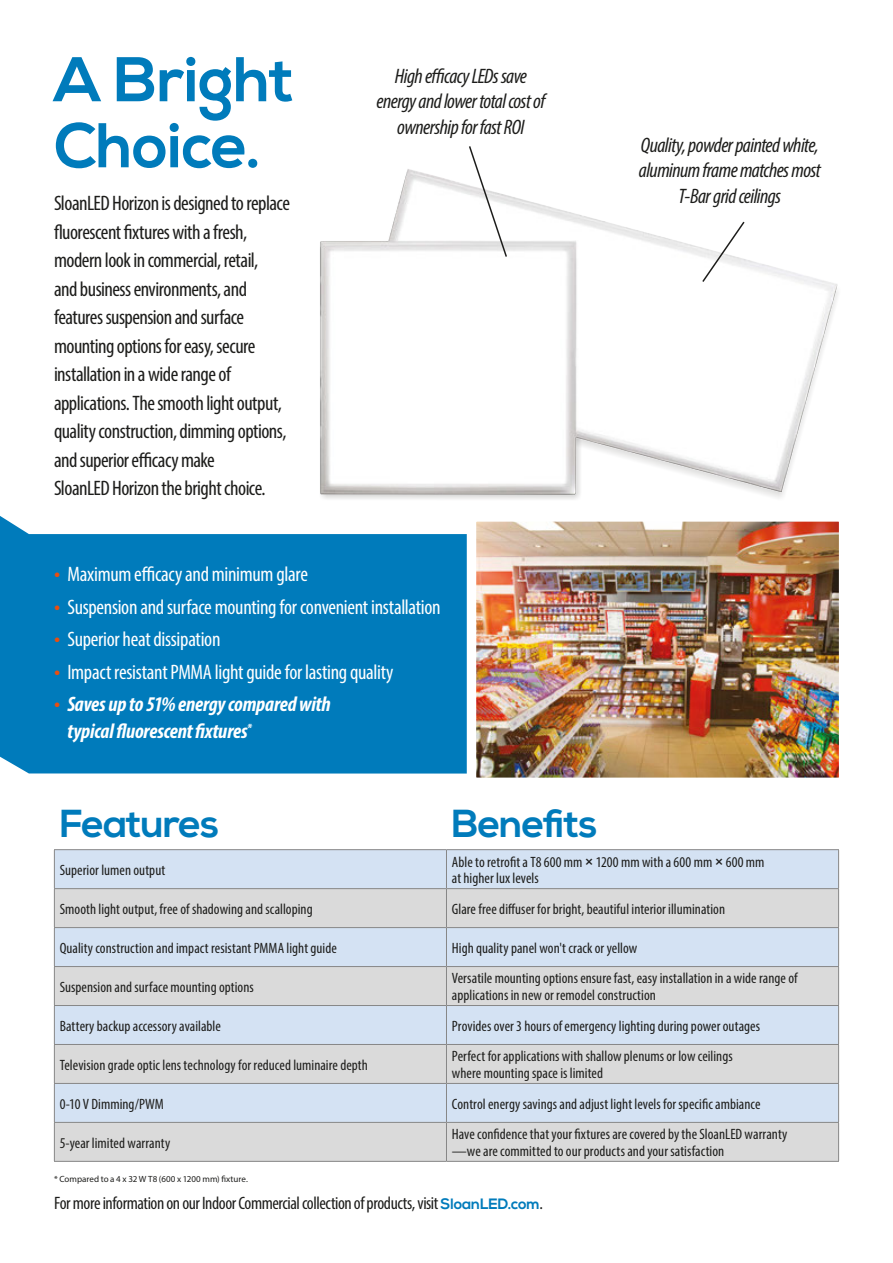
<style>
.page{position:relative;width:893px;height:1263px;background:#fff}
.page>*{position:absolute;margin:0;border:0;box-sizing:border-box;transform-origin:0 0}
.t1{font:700 63px/66px "Nexa";letter-spacing:-.005em;color:#007bbb}
.t2{font:700 39px "Nexa";letter-spacing:-.025em;color:#007bbb}
.t3{font:condensed 21px/28.5px "Myriad Pro";letter-spacing:-.025em;color:#1d1d1b}
.t4{font:condensed 21px "Myriad Pro";letter-spacing:-.015em;color:#fff}
.t5{font:italic condensed 21px/25.5px "Myriad Pro";letter-spacing:-.025em;color:#1d1d1b;text-align:center}
.t6{font:italic 700 condensed 21px/27px "Myriad Pro";letter-spacing:-.01em;color:#fff}
.t7{font:condensed 18px "Myriad Pro";letter-spacing:-.025em;color:#1d1d1b}
.t8{font:condensed 15px/16.5px "Myriad Pro";letter-spacing:.005em;color:#1d1d1b}
.t9{font:9px "Myriad Pro";color:#1d1d1b}
.s1{font-size:24px;color:#e94e0f}
.s2{font-weight:400;font-style:normal;font-size:24px;color:#e94e0f}
.s3{font-family:"Arial";font-stretch:normal}
.s4{font-family:"Nexa";font-weight:700;font-stretch:normal;font-size:15px;color:#007bbb}
</style>
<div class="page">
<img style="left:320px;top:169px;width:518px;height:331px">
<svg style="left:0;top:516px;width:462px;height:258px;background:#1284bf"></svg>
<div style="left:55px;top:850px;width:783px;height:38px;background:#d4e2f3"></div>
<svg style="left:55px;top:889px;width:783px;height:272px;background:#d7dde4"></svg>
<hr style="left:54px;top:850px;width:1px;height:38px;background:#878787">
<hr style="left:446px;top:850px;width:1px;height:38px;background:#878787">
<hr style="left:838px;top:850px;width:1px;height:38px;background:#878787">
<hr style="left:54px;top:888px;width:392px;height:1px;background:#878787">
<hr style="left:54px;top:889px;width:1px;height:38px;background:#878787">
<hr style="left:446px;top:888px;width:393px;height:1px;background:#878787">
<hr style="left:446px;top:889px;width:1px;height:38px;background:#878787">
<hr style="left:838px;top:889px;width:1px;height:38px;background:#878787">
<hr style="left:54px;top:927px;width:392px;height:1px;background:#878787">
<hr style="left:54px;top:928px;width:1px;height:38px;background:#878787">
<hr style="left:446px;top:927px;width:393px;height:1px;background:#878787">
<hr style="left:446px;top:928px;width:1px;height:38px;background:#878787">
<hr style="left:838px;top:928px;width:1px;height:38px;background:#878787">
<hr style="left:54px;top:966px;width:392px;height:1px;background:#878787">
<hr style="left:54px;top:967px;width:1px;height:38px;background:#878787">
<hr style="left:446px;top:966px;width:393px;height:1px;background:#878787">
<hr style="left:446px;top:967px;width:1px;height:38px;background:#878787">
<hr style="left:838px;top:967px;width:1px;height:38px;background:#878787">
<hr style="left:54px;top:1005px;width:392px;height:1px;background:#878787">
<hr style="left:54px;top:1006px;width:1px;height:38px;background:#878787">
<hr style="left:446px;top:1005px;width:393px;height:1px;background:#878787">
<hr style="left:446px;top:1006px;width:1px;height:38px;background:#878787">
<hr style="left:838px;top:1006px;width:1px;height:38px;background:#878787">
<hr style="left:54px;top:1044px;width:392px;height:1px;background:#878787">
<hr style="left:54px;top:1045px;width:1px;height:38px;background:#878787">
<hr style="left:446px;top:1044px;width:393px;height:1px;background:#878787">
<hr style="left:446px;top:1045px;width:1px;height:38px;background:#878787">
<hr style="left:838px;top:1045px;width:1px;height:38px;background:#878787">
<hr style="left:54px;top:1083px;width:392px;height:1px;background:#878787">
<hr style="left:54px;top:1084px;width:1px;height:38px;background:#878787">
<hr style="left:446px;top:1083px;width:393px;height:1px;background:#878787">
<hr style="left:446px;top:1084px;width:1px;height:38px;background:#878787">
<hr style="left:838px;top:1084px;width:1px;height:38px;background:#878787">
<hr style="left:54px;top:1122px;width:392px;height:1px;background:#878787">
<hr style="left:54px;top:1123px;width:1px;height:38px;background:#878787">
<hr style="left:446px;top:1122px;width:393px;height:1px;background:#878787">
<hr style="left:446px;top:1123px;width:1px;height:38px;background:#878787">
<hr style="left:838px;top:1123px;width:1px;height:38px;background:#878787">
<hr style="left:54px;top:1161px;width:392px;height:1px;background:#878787">
<hr style="left:446px;top:1161px;width:393px;height:1px;background:#878787">
<hr style="left:54px;top:849px;width:392px;height:1px;background:#878787">
<hr style="left:446px;top:849px;width:393px;height:1px;background:#878787">
<img style="left:462px;top:521px;width:377px;height:257px">
<svg style="left:701px;top:220px;width:45px;height:64px"></svg>
<svg style="left:468px;top:146px;width:40px;height:112px"></svg>
<h1 class="t1" style="left:54px;top:49px;width:242px">A Bright<br>Choice.</h1>
<p class="t3" style="left:54px;top:189px;width:237px">SloanLED Horizon is designed to replace fluorescent fixtures with a fresh, modern look in commercial, retail,<br>and business environments, and features suspension and surface mounting options for easy, secure installation in a wide range of applications. The smooth light output, quality construction, dimming options, and superior efficacy make<br>SloanLED Horizon the bright choice.</p>
<h3 class="t5" style="left:377px;top:63px;width:170px">High efficacy LEDs save energy and lower total cost of ownership for fast ROI</h3>
<h3 class="t4" style="left:54px;top:562px;width:255px"><span class="s1">•</span> Maximum efficacy and minimum glare</h3>
<h3 class="t4" style="left:54px;top:594px;width:388px"><span class="s1">•</span> Suspension and surface mounting for convenient installation</h3>
<h3 class="t4" style="left:54px;top:627px;width:168px"><span class="s1">•</span> Superior heat dissipation</h3>
<h3 class="t4" style="left:54px;top:659px;width:341px"><span class="s1">•</span> Impact resistant PMMA light guide for lasting quality</h3>
<h3 class="t6" style="left:68px;top:690px;width:265px;text-indent:-14px"><span class="s2">•</span> Saves up to 51% energy compared with typical fluorescent fixtures<sup>*</sup></h3>
<h3 class="t5" style="left:639px;top:132px;width:183px">Quality, powder painted white, aluminum frame matches most<br>T-Bar grid ceilings</h3>
<h2 class="t2" style="left:60px;top:801px;width:161px">Features</h2>
<h2 class="t2" style="left:452px;top:801px;width:147px">Benefits</h2>
<p class="t8" style="left:60px;top:861px;width:107px">Superior lumen output</p>
<p class="t8" style="left:452px;top:853px;width:314px">Able to retrofit a T8 600 mm <span class="s3">×</span> 1200 mm with a 600 mm <span class="s3">×</span> 600 mm at higher lux levels</p>
<p class="t8" style="left:60px;top:900px;width:254px">Smooth light output, free of shadowing and scalloping</p>
<p class="t8" style="left:452px;top:900px;width:275px">Glare free diffuser for bright, beautiful interior illumination</p>
<p class="t8" style="left:60px;top:939px;width:279px">Quality construction and impact resistant PMMA light guide</p>
<p class="t8" style="left:452px;top:939px;width:187px">High quality panel won't crack or yellow</p>
<p class="t8" style="left:60px;top:978px;width:196px">Suspension and surface mounting options</p>
<p class="t8" style="left:452px;top:970px;width:347px">Versatile mounting options ensure fast, easy installation in a wide range of applications in new or remodel construction</p>
<p class="t8" style="left:60px;top:1017px;width:163px">Battery backup accessory available</p>
<p class="t8" style="left:452px;top:1017px;width:310px">Provides over 3 hours of emergency lighting during power outages</p>
<p class="t8" style="left:60px;top:1056px;width:310px">Television grade optic lens technology for reduced luminaire depth</p>
<p class="t8" style="left:452px;top:1048px;width:282px">Perfect for applications with shallow plenums or low ceilings where mounting space is limited</p>
<p class="t8" style="left:60px;top:1095px;width:105px">0-10 V Dimming/PWM</p>
<p class="t8" style="left:452px;top:1095px;width:310px">Control energy savings and adjust light levels for specific ambiance</p>
<p class="t8" style="left:60px;top:1134px;width:112px">5-year limited warranty</p>
<p class="t8" style="left:452px;top:1126px;width:337px">Have confidence that your fixtures are covered by the SloanLED warranty —we are committed to our products and your satisfaction</p>
<p class="t9" style="left:54px;top:1173px;width:195px">* Compared to a 4 x 32 W T8 (600 x 1200 mm) fixture.</p>
<p class="t7" style="left:54px;top:1192px;width:490px">For more information on our Indoor Commercial collection of products, visit <span class="s4">SloanLED.com</span>.</p>
</div>
